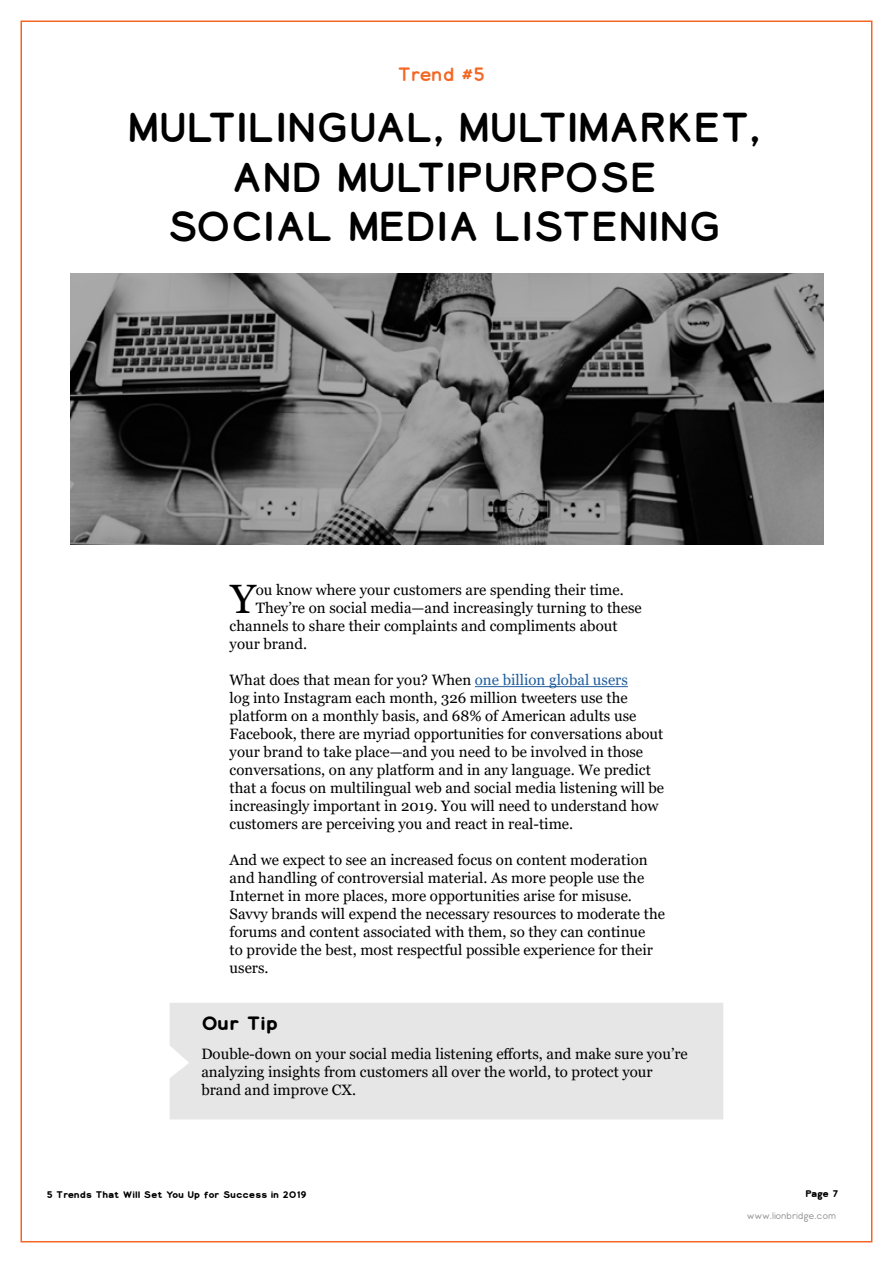
<style>
.page{position:relative;width:893px;height:1263px;background:#fff}
.page>*{position:absolute;margin:0;border:0;box-sizing:border-box;transform-origin:0 0}
.t1{font:40.95px "Georgia";color:#000}
.t2{font:39px/49.5px "Lionbridge Sans";color:#000;text-align:center}
.t3{font:18px "Lionbridge Sans";color:#f26723}
.t4{font:700 18px "Lionbridge Sans";color:#000}
.t5{font:15px/18px "Georgia";color:#000}
.t6{font:700 9px "Lionbridge Sans";color:#000}
.t7{font:300 9px "Lionbridge Sans";letter-spacing:-.02em;color:#969696}
.s1{color:#215e9e}
</style>
<div class="page">
<div style="left:170px;top:1003px;width:553px;height:116px;background:#e6e6e6"></div>
<img style="left:71px;top:273px;width:753px;height:271px">
<hr style="left:475px;top:686px;width:153px;height:1px;background:#215e9e">
<p class="t3" style="left:398px;top:61px;width:89px">Trend #5</p>
<h2 class="t2" style="left:128px;top:103px;width:634px">MULTILINGUAL, MULTIMARKET,<br>AND MULTIPURPOSE<br>SOCIAL MEDIA LISTENING</h2>
<h1 class="t1" style="left:230px;top:574px;width:27px">Y</h1>
<p class="t5" style="left:256px;top:581px;width:369px">ou know where your customers are spending their time.</p>
<p class="t5" style="left:256px;top:599px;width:388px">They’re on social media—and increasingly turning to these</p>
<p class="t5" style="left:230px;top:617px;width:389px">channels to share their complaints and compliments about</p>
<p class="t5" style="left:230px;top:635px;width:79px">your brand.</p>
<p class="t5" style="left:230px;top:671px;width:436px">What does that mean for you? When <span class="s1">one billion global users<br></span>log into Instagram each month, 326 million tweeters use the platform on a monthly basis, and 68% of American adults use Facebook, there are myriad opportunities for conversations about your brand to take place—and you need to be involved in those conversations, on any platform and in any language. We predict that a focus on multilingual web and social media listening will be increasingly important in 2019. You will need to understand how customers are perceiving you and react in real-time.</p>
<p class="t5" style="left:230px;top:851px;width:437px">And we expect to see an increased focus on content moderation and handling of controversial material. As more people use the Internet in more places, more opportunities arise for misuse.<br>Savvy brands will expend the necessary resources to moderate the forums and content associated with them, so they can continue<br>to provide the best, most respectful possible experience for their users.</p>
<p class="t4" style="left:201px;top:1011px;width:78px">Our Tip</p>
<p class="t5" style="left:201px;top:1045px;width:488px">Double-down on your social media listening efforts, and make sure you’re analyzing insights from customers all over the world, to protect your brand and improve CX.</p>
<p class="t6" style="left:47px;top:1189px;width:261px">5 Trends That Will Set You Up for Success in 2019</p>
<p class="t6" style="left:805px;top:1187px;width:34px">Page 7</p>
<p class="t7" style="left:747px;top:1209px;width:91px">www.lionbridge.com</p>
</div>
